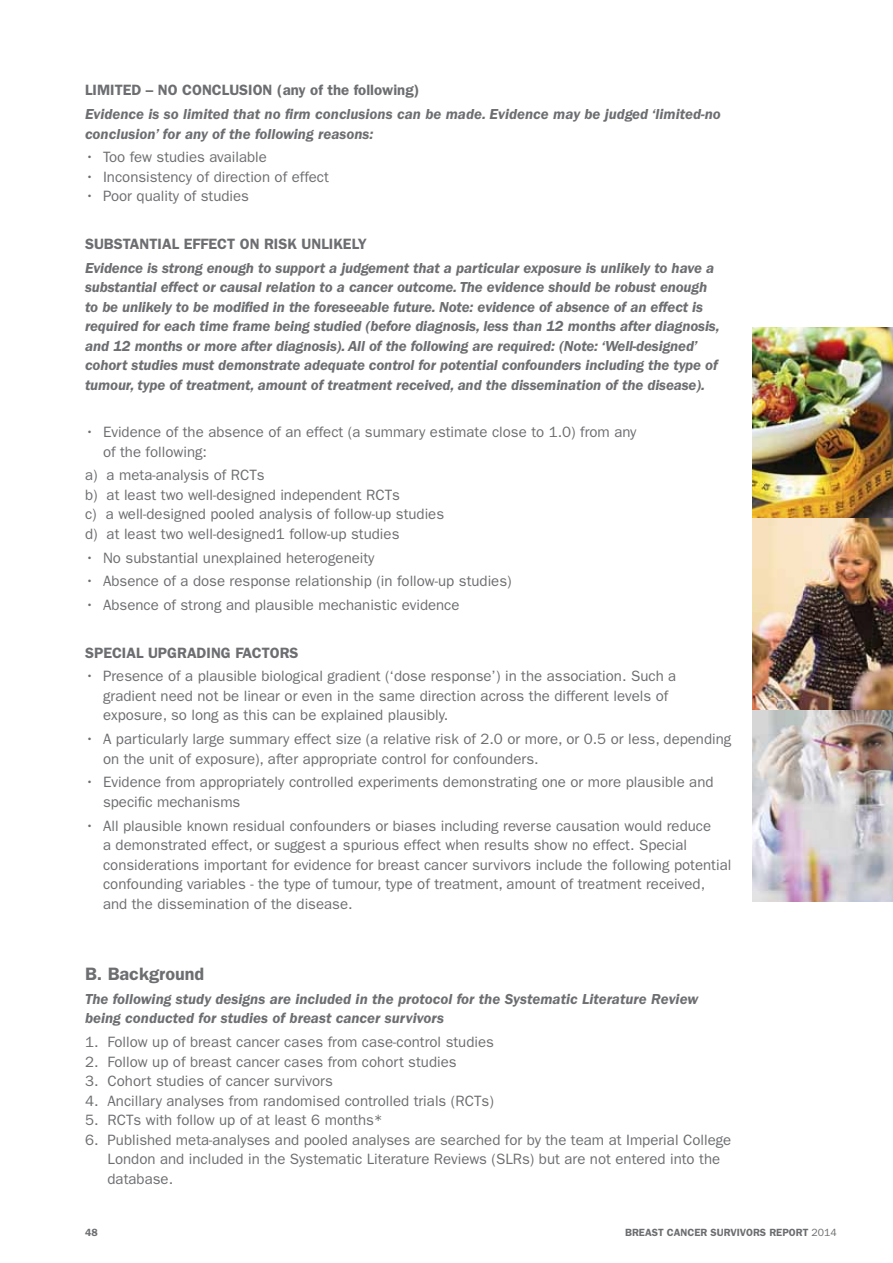
<style>
.page{position:relative;width:893px;height:1263px;background:#fff}
.page>*{position:absolute;margin:0;border:0;box-sizing:border-box;transform-origin:0 0}
.t1{font:600 18px "ITC Franklin Gothic Std";color:#6d6e71}
.t2{font:15px/19.5px "ITC Franklin Gothic Std";color:#6d6e71}
.t3{font:italic 600 15px/19.5px "ITC Franklin Gothic Std";letter-spacing:-.01em;color:#6d6e71}
.t4{font:600 15px "ITC Franklin Gothic Std";color:#6d6e71}
.t5{font:600 10.5px "ITC Franklin Gothic Std";color:#6d6e71}
.s1{font-weight:400}
</style>
<div class="page">
<img style="left:753px;top:327px;width:140px;height:574px">
<p class="t4" style="left:85px;top:81px;width:336px">LIMITED – NO CONCLUSION (any of the following)</p>
<p class="t3" style="left:85px;top:105px;width:637px">Evidence is so limited that no firm conclusions can be made. Evidence may be judged ‘limited-no conclusion’ for any of the following reasons:</p>
<p class="t2" style="left:85px;top:148px;width:183px">• Too few studies available</p>
<p class="t2" style="left:85px;top:167px;width:245px">• Inconsistency of direction of effect</p>
<p class="t2" style="left:85px;top:187px;width:166px">• Poor quality of studies</p>
<p class="t4" style="left:85px;top:235px;width:283px">SUBSTANTIAL EFFECT ON RISK UNLIKELY</p>
<p class="t3" style="left:85px;top:258px;width:636px">Evidence is strong enough to support a judgement that a particular exposure is unlikely to have a substantial effect or causal relation to a cancer outcome. The evidence should be robust enough to be unlikely to be modified in the foreseeable future. Note: evidence of absence of an effect is required for each time frame being studied (before diagnosis, less than 12 months after diagnosis, and 12 months or more after diagnosis). All of the following are required: (Note: ‘Well-designed’ cohort studies must demonstrate adequate control for potential confounders including the type of tumour, type of treatment, amount of treatment received, and the dissemination of the disease).</p>
<p class="t2" style="left:103px;top:422px;width:535px;text-indent:-18px">• Evidence of the absence of an effect (a summary estimate close to 1.0) from any of the following:</p>
<p class="t2" style="left:85px;top:466px;width:361px">a) a meta-analysis of RCTs<br>b) at least two well-designed independent RCTs<br>c) a well-designed pooled analysis of follow-up studies d) at least two well-designed1 follow-up studies</p>
<p class="t2" style="left:85px;top:548px;width:291px">• No substantial unexplained heterogeneity</p>
<p class="t2" style="left:85px;top:572px;width:428px">• Absence of a dose response relationship (in follow-up studies)</p>
<p class="t2" style="left:85px;top:595px;width:376px">• Absence of strong and plausible mechanistic evidence</p>
<p class="t4" style="left:85px;top:644px;width:215px">SPECIAL UPGRADING FACTORS</p>
<p class="t2" style="left:103px;top:667px;width:575px;text-indent:-18px">• Presence of a plausible biological gradient (‘dose response’) in the association. Such a gradient need not be linear or even in the same direction across the different levels of exposure, so long as this can be explained plausibly.</p>
<p class="t2" style="left:103px;top:729px;width:630px;text-indent:-18px">• A particularly large summary effect size (a relative risk of 2.0 or more, or 0.5 or less, depending on the unit of exposure), after appropriate control for confounders.</p>
<p class="t2" style="left:103px;top:773px;width:612px;text-indent:-18px">• Evidence from appropriately controlled experiments demonstrating one or more plausible and specific mechanisms</p>
<p class="t2" style="left:103px;top:816px;width:630px;text-indent:-18px">• All plausible known residual confounders or biases including reverse causation would reduce<br>a demonstrated effect, or suggest a spurious effect when results show no effect. Special considerations important for evidence for breast cancer survivors include the following potential confounding variables - the type of tumour, type of treatment, amount of treatment received, and the dissemination of the disease.</p>
<p class="t1" style="left:85px;top:963px;width:121px">B. Background</p>
<p class="t3" style="left:85px;top:989px;width:615px">The following study designs are included in the protocol for the Systematic Literature Review being conducted for studies of breast cancer survivors</p>
<p class="t2" style="left:85px;top:1032px;width:410px">1. Follow up of breast cancer cases from case-control studies</p>
<p class="t2" style="left:85px;top:1052px;width:373px">2. Follow up of breast cancer cases from cohort studies</p>
<p class="t2" style="left:85px;top:1071px;width:250px">3. Cohort studies of cancer survivors</p>
<p class="t2" style="left:85px;top:1091px;width:410px">4. Ancillary analyses from randomised controlled trials (RCTs)</p>
<p class="t2" style="left:85px;top:1110px;width:299px">5. RCTs with follow up of at least 6 months*</p>
<p class="t2" style="left:108px;top:1130px;width:625px;text-indent:-22px">6. Published meta-analyses and pooled analyses are searched for by the team at Imperial College<br>London and included in the Systematic Literature Reviews (SLRs) but are not entered into the database.</p>
<p class="t5" style="left:85px;top:1226px;width:14px">48</p>
<p class="t5" style="left:625px;top:1226px;width:213px">BREAST CANCER SURVIVORS REPORT <span class="s1">2014</span></p>
</div>
